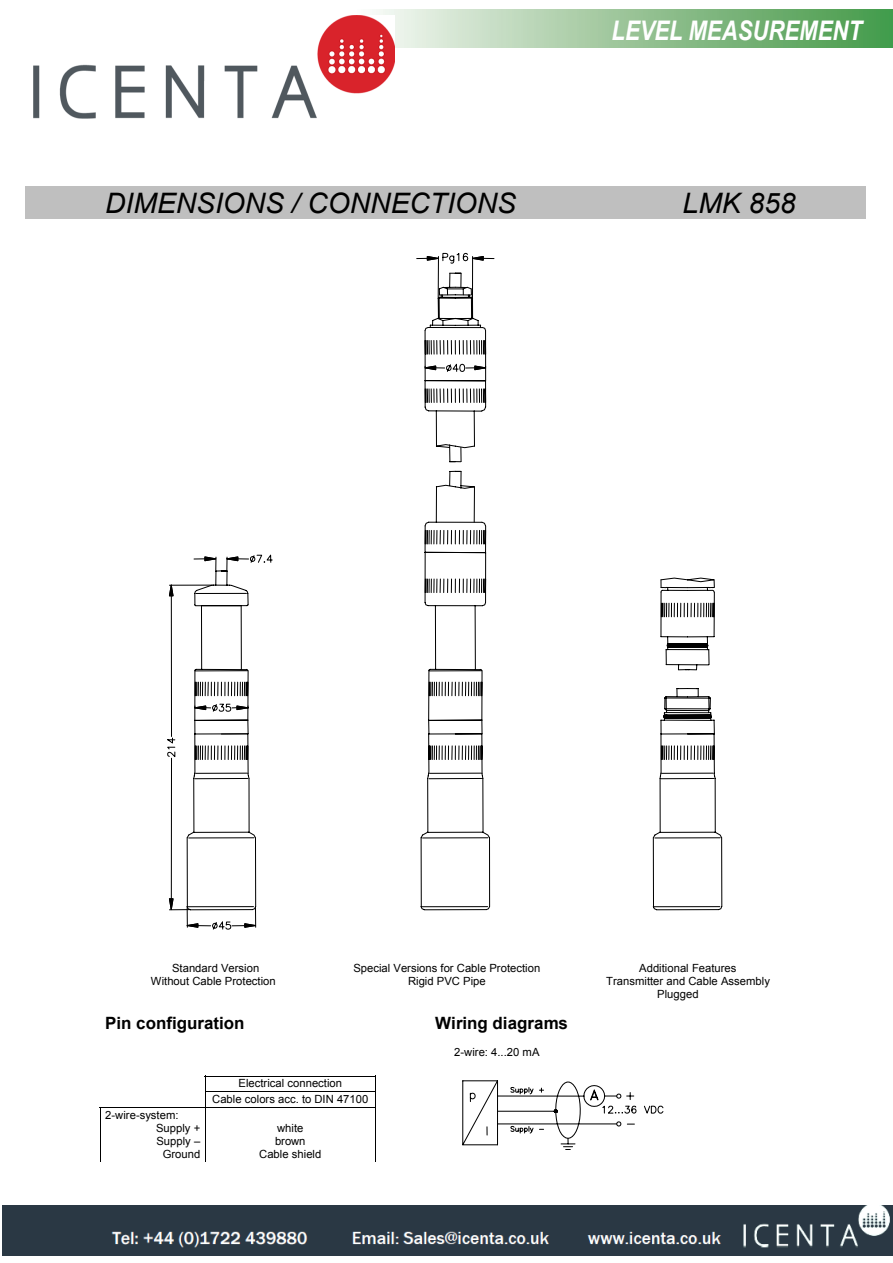
<style>
.page{position:relative;width:893px;height:1263px;background:#fff}
.page>*{position:absolute;margin:0;border:0;box-sizing:border-box;transform-origin:0 0}
.t1{font:italic 28.2px "Arial";color:#000}
.t2{font:italic 700 27px "Arial Narrow";color:#fff}
.t3{font:700 16.95px "Arial";color:#000}
.t4{font:11.25px/12.9px "Arial";letter-spacing:.005em;color:#000;text-align:center}
</style>
<div class="page">
<div style="left:354px;top:10px;width:539px;height:38px;background:linear-gradient(to right,#faf9f6,#429745)"></div>
<div style="left:25px;top:186px;width:840px;height:33px;background:#bfbfbf"></div>
<hr style="left:205px;top:1076px;width:170px;height:1px;background:#000">
<hr style="left:206px;top:1091px;width:169px;height:1px;background:#000">
<hr style="left:100px;top:1107px;width:105px;height:1px;background:#000">
<svg style="left:205px;top:1077px;width:1px;height:31px"></svg>
<hr style="left:206px;top:1107px;width:169px;height:1px;background:#000">
<svg style="left:375px;top:1076px;width:1px;height:32px"></svg>
<hr style="left:100px;top:1108px;width:1px;height:53px;background:#000">
<hr style="left:205px;top:1108px;width:1px;height:53px;background:#000">
<hr style="left:375px;top:1108px;width:1px;height:53px;background:#000">
<svg style="left:167px;top:558px;width:90px;height:372px"></svg>
<svg style="left:194px;top:554px;width:529px;height:357px"></svg>
<svg style="left:652px;top:577px;width:71px;height:262px"></svg>
<svg style="left:420px;top:602px;width:285px;height:309px"></svg>
<svg style="left:416px;top:252px;width:79px;height:445px"></svg>
<svg style="left:438px;top:272px;width:107px;height:639px"></svg>
<svg style="left:462px;top:1080px;width:202px;height:70px"></svg>
<img style="left:34px;top:16px;width:360px;height:103px">
<img style="left:2px;top:1206px;width:891px;height:49px">
<p class="t2" style="left:611px;top:15px;width:252px">LEVEL MEASUREMENT</p>
<h1 class="t1" style="left:105px;top:187px;width:412px">DIMENSIONS / CONNECTIONS</h1>
<h1 class="t1" style="left:683px;top:187px;width:114px">LMK 858</h1>
<p class="t4" style="left:172px;top:961px;width:89px">Standard Version</p>
<p class="t4" style="left:353px;top:961px;width:188px">Special Versions for Cable Protection</p>
<p class="t4" style="left:639px;top:961px;width:99px">Additional Features</p>
<p class="t4" style="left:151px;top:974px;width:126px">Without Cable Protection</p>
<p class="t4" style="left:408px;top:974px;width:79px">Rigid PVC Pipe</p>
<p class="t4" style="left:657px;top:974px;width:114px;text-align:left;text-indent:-51px">Transmitter and Cable Assembly<br>Plugged</p>
<h3 class="t3" style="left:105px;top:1014px;width:141px">Pin configuration</h3>
<h3 class="t3" style="left:435px;top:1014px;width:134px">Wiring diagrams</h3>
<p class="t4" style="left:454px;top:1046px;width:87px">2-wire: 4...20 mA</p>
<p class="t4" style="left:105px;top:1108px;width:75px">2-wire-system:</p>
<p class="t4" style="left:156px;top:1121px;width:46px">Supply +</p>
<p class="t4" style="left:156px;top:1134px;width:45px">Supply –</p>
<p class="t4" style="left:163px;top:1147px;width:39px">Ground</p>
<p class="t4" style="left:212px;top:1076px;width:158px;line-height:15.6px">Electrical connection<br>Cable colors acc. to DIN 47100</p>
<p class="t4" style="left:259px;top:1121px;width:64px">white<br>brown<br>Cable shield</p>
</div>
